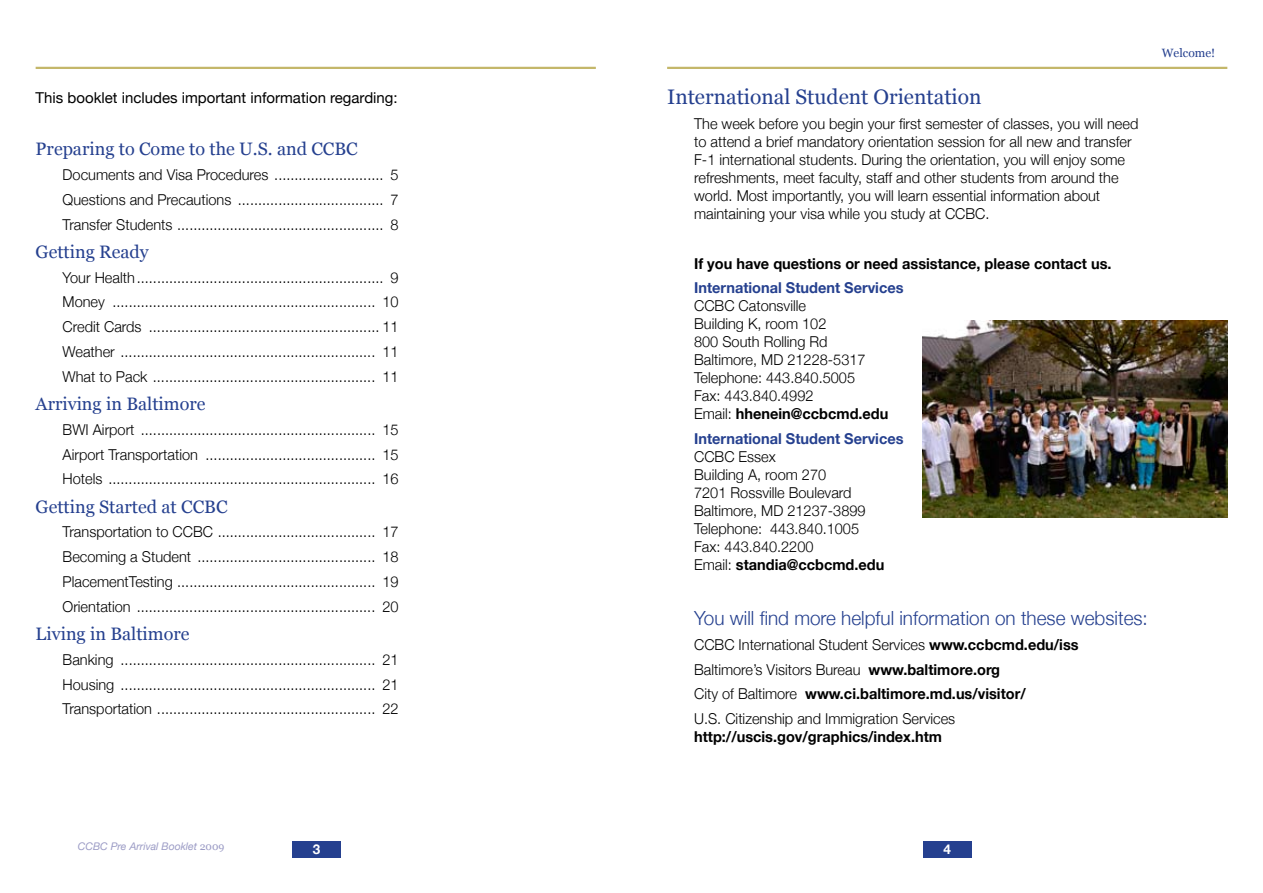
<style>
.page{position:relative;width:1263px;height:893px;background:#fff}
.page>*{position:absolute;margin:0;border:0;box-sizing:border-box;transform-origin:0 0}
.t1{font:21px "Georgia";color:#25408f}
.t2{font:300 19.5px "Helvetica Neue";color:#25408f}
.t3{font:18px "Georgia";color:#25408f}
.t4{font:300 15px/18px "Helvetica Neue";color:#000;text-align:justify}
.t5{font:700 15px "Helvetica Neue";color:#000}
.t6{font:700 15px "Helvetica Neue";color:#25408f}
.t7{font:15px "Helvetica Neue";color:#000}
.t8{font:700 13.5px "Helvetica Neue";color:#fff}
.t9{font:12px "Georgia";color:#25408f}
.t10{font:italic 10.5px "Helvetica Neue";color:#9b9bc5}
.s1{font-weight:700}
.s2{font-family:"Georgia";font-style:normal}
</style>
<div class="page">
<hr style="left:36px;top:67px;width:560px;height:2px;background:#c4b76a">
<div style="left:292px;top:841px;width:48px;height:16px;background:#25408f"></div>
<hr style="left:667px;top:67px;width:560px;height:2px;background:#c4b76a">
<div style="left:923px;top:841px;width:48px;height:16px;background:#25408f"></div>
<img style="left:922px;top:320px;width:305px;height:198px">
<p class="t7" style="left:36px;top:89px;width:364px">This booklet includes important information regarding:</p>
<p class="t3" style="left:36px;top:138px;width:324px">Preparing to Come to the U.S. and CCBC</p>
<p class="t4" style="left:63px;top:162px;width:338px;line-height:24.8px">Documents and Visa Procedures ........................... 5<br>Questions and Precautions .................................... 7<br>Transfer Students ................................................... 8</p>
<p class="t3" style="left:36px;top:241px;width:115px">Getting Ready</p>
<p class="t4" style="left:63px;top:265px;width:338px;line-height:24.8px">Your Health............................................................. 9<br>Money ................................................................. 10<br>Credit Cards ......................................................... 11<br>Weather ............................................................... 11<br>What to Pack ....................................................... 11</p>
<p class="t3" style="left:36px;top:393px;width:171px">Arriving in Baltimore</p>
<p class="t4" style="left:63px;top:417px;width:338px;line-height:24.8px">BWI Airport .......................................................... 15<br>Airport Transportation .......................................... 15<br>Hotels .................................................................. 16</p>
<p class="t3" style="left:36px;top:496px;width:193px">Getting Started at CCBC</p>
<p class="t4" style="left:63px;top:519px;width:338px;line-height:24.8px">Transportation to CCBC ....................................... 17<br>Becoming a Student ............................................ 18<br>PlacementTesting ................................................. 19<br>Orientation ........................................................... 20</p>
<p class="t3" style="left:36px;top:623px;width:155px">Living in Baltimore</p>
<p class="t4" style="left:63px;top:647px;width:338px;line-height:24.8px">Banking ............................................................... 21<br>Housing ............................................................... 21<br>Transportation ...................................................... 22</p>
<h1 class="t1" style="left:667px;top:84px;width:316px">International Student Orientation</h1>
<p class="t4" style="left:694px;top:114px;width:446px;text-align:left">The week before you begin your first semester of classes, you will need to attend a brief mandatory orientation session for all new and transfer F-1 international students. During the orientation, you will enjoy some refreshments, meet faculty, staff and other students from around the world. Most importantly, you will learn essential information about maintaining your visa while you study at CCBC.</p>
<p class="t5" style="left:694px;top:254px;width:419px">If you have questions or need assistance, please contact us.</p>
<p class="t6" style="left:694px;top:279px;width:211px">International Student Services</p>
<p class="t4" style="left:694px;top:297px;width:196px;text-align:left">CCBC Catonsville<br>Building K, room 102<br>800 South Rolling Rd<br>Baltimore, MD 21228-5317<br>Telephone: 443.840.5005<br>Fax: 443.840.4992<br>Email: <span class="s1">hhenein@ccbcmd.edu</span></p>
<p class="t6" style="left:694px;top:430px;width:211px">International Student Services</p>
<p class="t4" style="left:694px;top:447px;width:192px;text-align:left">CCBC Essex<br>Building A, room 270<br>7201 Rossville Boulevard<br>Baltimore, MD 21237-3899<br>Telephone: 443.840.1005<br>Fax: 443.840.2200<br>Email: <span class="s1">standia@ccbcmd.edu</span></p>
<p class="t9" style="left:1162px;top:46px;width:55px">Welcome!</p>
<h2 class="t2" style="left:694px;top:606px;width:455px">You will find more helpful information on these websites:</h2>
<p class="t4" style="left:694px;top:632px;width:386px;line-height:24.8px;text-align:left">CCBC International Student Services <span class="s1">www.ccbcmd.edu/iss </span>Baltimore’s Visitors Bureau <span class="s1">www.baltimore.org<br></span>City of Baltimore <span class="s1">www.ci.baltimore.md.us/visitor/<br></span>U.S. Citizenship and Immigration Services</p>
<p class="t5" style="left:694px;top:727px;width:249px">http://uscis.gov/graphics/index.htm</p>
<p class="t10" style="left:78px;top:840px;width:148px">CCBC Pre Arrival Booklet <span class="s2">2009</span></p>
<p class="t8" style="left:313px;top:841px;width:9px">3</p>
<p class="t8" style="left:943px;top:841px;width:9px">4</p>
</div>
